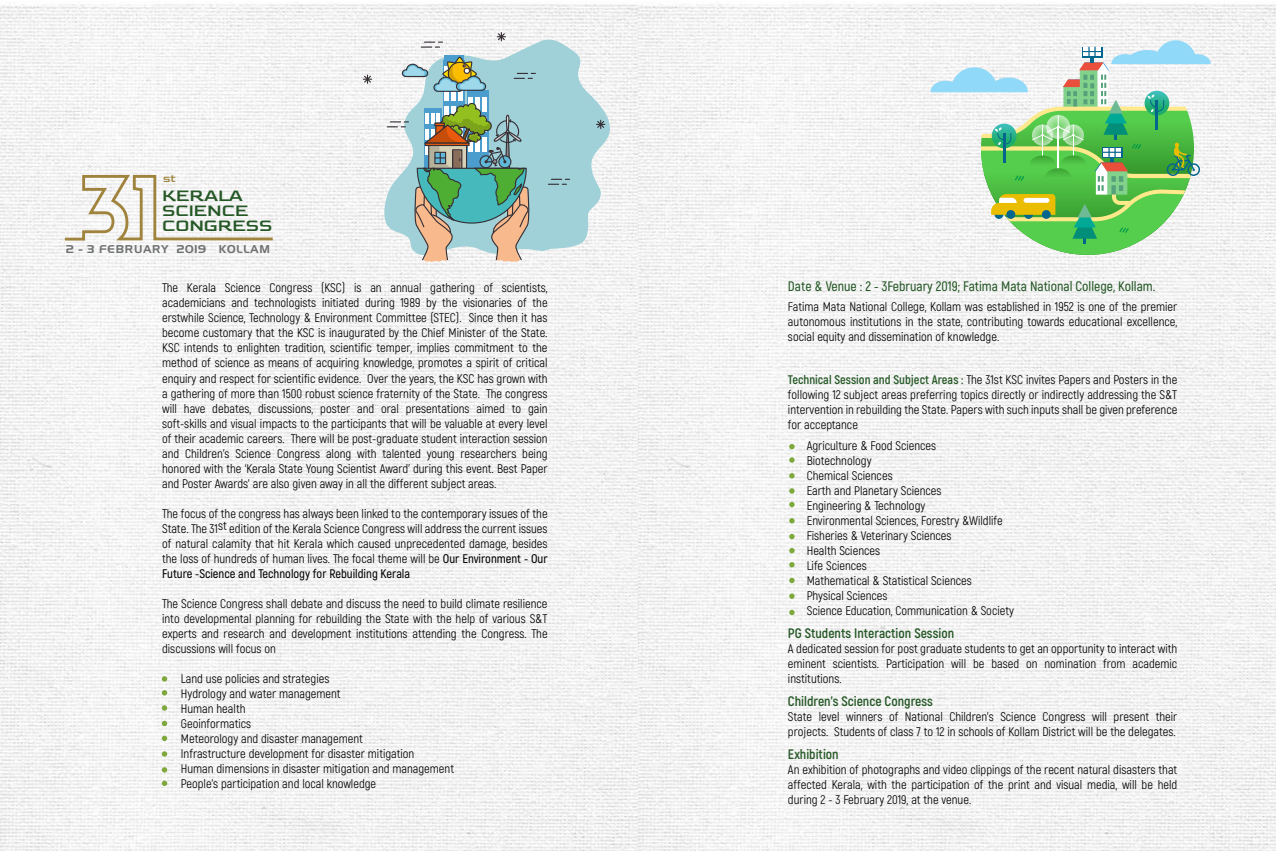
<style>
.page{position:relative;width:1276px;height:851px;background:#fff}
.page>*{position:absolute;margin:0;border:0;box-sizing:border-box;transform-origin:0 0}
.t1{font:17.62px/15.4px "Gold";color:#255826}
.t2{font:700 13.75px "Akrobat";color:#255826}
.t3{font:600 13.75px "Akrobat";color:#255826}
.t4{font:12.5px/15px "Akrobat";color:#000;text-align:justify}
.t5{font:11.5px "Gold";color:#a0843d}
.t6{font:11px "Aero Regular SWFTE";letter-spacing:.08em;color:#6f7173}
.s1{font-weight:600}
.s2{font-weight:700;color:#255826}
</style>
<div class="page">
<img style="left:0;top:2px;width:1276px;height:849px">
<svg style="left:62px;top:173px;width:213px;height:69px"></svg>
<svg style="left:381px;top:36px;width:230px;height:225px;fill:#a0d1d8"></svg>
<svg style="left:443px;top:92px;width:22px;height:10px"></svg>
<div style="left:444px;top:86px;width:5px;height:14px;background:#fff"></div>
<div style="left:451px;top:86px;width:5px;height:14px;background:#fff"></div>
<div style="left:458px;top:86px;width:5px;height:14px;background:#fff"></div>
<div style="left:467px;top:90px;width:21px;height:79px;background:#4b9dce"></div>
<hr style="left:468px;top:97px;width:4px;height:14px;background:#fff">
<hr style="left:475px;top:97px;width:4px;height:14px;background:#fff">
<hr style="left:482px;top:97px;width:4px;height:14px;background:#fff">
<svg style="left:497px;top:32px;width:9px;height:9px"></svg>
<svg style="left:596px;top:120px;width:9px;height:9px"></svg>
<svg style="left:363px;top:75px;width:9px;height:9px"></svg>
<svg style="left:421px;top:42px;width:22px;height:6px"></svg>
<svg style="left:514px;top:73px;width:21px;height:6px"></svg>
<svg style="left:548px;top:179px;width:21px;height:6px"></svg>
<svg style="left:387px;top:102px;width:144px;height:160px;background:#9bb8a9"></svg>
<svg style="left:401px;top:56px;width:86px;height:36px"></svg>
<svg style="left:930px;top:40px;width:280px;height:215px"></svg>
<svg style="left:789px;top:444px;width:5px;height:5px"></svg>
<svg style="left:162px;top:676px;width:5px;height:5px"></svg>
<svg style="left:162px;top:690px;width:5px;height:5px"></svg>
<svg style="left:162px;top:705px;width:5px;height:5px"></svg>
<svg style="left:162px;top:720px;width:5px;height:6px"></svg>
<svg style="left:162px;top:735px;width:5px;height:6px"></svg>
<svg style="left:162px;top:751px;width:5px;height:5px"></svg>
<svg style="left:162px;top:767px;width:5px;height:5px"></svg>
<svg style="left:162px;top:780px;width:5px;height:6px"></svg>
<svg style="left:789px;top:457px;width:5px;height:6px"></svg>
<svg style="left:789px;top:473px;width:5px;height:5px"></svg>
<svg style="left:789px;top:488px;width:5px;height:5px"></svg>
<svg style="left:789px;top:502px;width:5px;height:5px"></svg>
<svg style="left:789px;top:518px;width:5px;height:5px"></svg>
<svg style="left:789px;top:534px;width:5px;height:5px"></svg>
<svg style="left:789px;top:548px;width:5px;height:5px"></svg>
<svg style="left:789px;top:562px;width:5px;height:5px"></svg>
<svg style="left:789px;top:577px;width:5px;height:6px"></svg>
<svg style="left:789px;top:593px;width:5px;height:6px"></svg>
<svg style="left:789px;top:609px;width:5px;height:6px"></svg>
<p class="t5" style="left:163px;top:171px;width:14px">st</p>
<p class="t1" style="left:162px;top:187px;width:112px">KERALA<br>SCIENCE<br>CONGRESS</p>
<p class="t6" style="left:66px;top:242px;width:205px">2 - 3 FEBRUARY 2019 KOLLAM</p>
<p class="t4" style="left:162px;top:280px;width:387px">The Kerala Science Congress (KSC) is an annual gathering of scientists, academicians and technologists initiated during 1989 by the visionaries of the erstwhile Science, Technology &amp; Environment Committee (STEC). Since then it has become customary that the KSC is inaugurated by the Chief Minister of the State.<br>KSC intends to enlighten tradition, scientific temper, implies commitment to the method of science as means of acquiring knowledge, promotes a spirit of critical enquiry and respect for scientific evidence. Over the years, the KSC has grown with a gathering of more than 1500 robust science fraternity of the State. The congress will have debates, discussions, poster and oral presentations aimed to gain soft-skills and visual impacts to the participants that will be valuable at every level of their academic careers. There will be post-graduate student interaction session and Children’s Science Congress along with talented young researchers being honored with the ‘Kerala State Young Scientist Award’ during this event. Best Paper and Poster Awards’ are also given away in all the different subject areas.</p>
<p class="t4" style="left:162px;top:505px;width:387px">The focus of the congress has always been linked to the contemporary issues of the State. The 31st edition of the Kerala Science Congress will address the current issues of natural calamity that hit Kerala which caused unprecedented damage, besides the loss of hundreds of human lives. The focal theme will be <span class="s1">Our Environment - Our Future -Science and Technology for Rebuilding Kerala</span></p>
<p class="t4" style="left:162px;top:595px;width:387px">The Science Congress shall debate and discuss the need to build climate resilience into developmental planning for rebuilding the State with the help of various S&amp;T experts and research and development institutions attending the Congress. The discussions will focus on</p>
<p class="t4" style="left:181px;top:670px;width:275px;text-align:left">Land use policies and strategies<br>Hydrology and water management<br>Human health<br>Geoinformatics<br>Meteorology and disaster management<br>Infrastructure development for disaster mitigation<br>Human dimensions in disaster mitigation and management People’s participation and local knowledge</p>
<p class="t3" style="left:788px;top:278px;width:369px">Date &amp; Venue : 2 - 3February 2019; Fatima Mata National College, Kollam.</p>
<p class="t4" style="left:788px;top:299px;width:391px">Fatima Mata National College, Kollam was established in 1952 is one of the premier autonomous institutions in the state, contributing towards educational excellence, social equity and dissemination of knowledge.</p>
<p class="t4" style="left:788px;top:372px;width:391px"><span class="s2">Technical Session and Subject Areas :</span> The 31st KSC invites Papers and Posters in the following 12 subject areas preferring topics directly or indirectly addressing the S&amp;T intervention in rebuilding the State. Papers with such inputs shall be given preference for acceptance</p>
<p class="t4" style="left:806px;top:438px;width:209px;text-align:left">Agriculture &amp; Food Sciences<br>Biotechnology<br>Chemical Sciences<br>Earth and Planetary Sciences<br>Engineering &amp; Technology<br>Environmental Sciences, Forestry &amp;Wildlife<br>Fisheries &amp; Veterinary Sciences<br>Health Sciences<br>Life Sciences<br>Mathematical &amp; Statistical Sciences<br>Physical Sciences<br>Science Education, Communication &amp; Society</p>
<p class="t2" style="left:788px;top:624px;width:168px">PG Students Interaction Session</p>
<p class="t4" style="left:788px;top:641px;width:391px">A dedicated session for post graduate students to get an opportunity to interact with eminent scientists. Participation will be based on nomination from academic institutions.</p>
<p class="t2" style="left:788px;top:692px;width:147px">Children’s Science Congress</p>
<p class="t4" style="left:788px;top:709px;width:391px">State level winners of National Children’s Science Congress will present their projects. Students of class 7 to 12 in schools of Kollam District will be the delegates.</p>
<p class="t2" style="left:788px;top:745px;width:52px">Exhibition</p>
<p class="t4" style="left:788px;top:761px;width:391px">An exhibition of photographs and video clippings of the recent natural disasters that affected Kerala, with the participation of the print and visual media, will be held during 2 - 3 February 2019, at the venue.</p>
</div>
